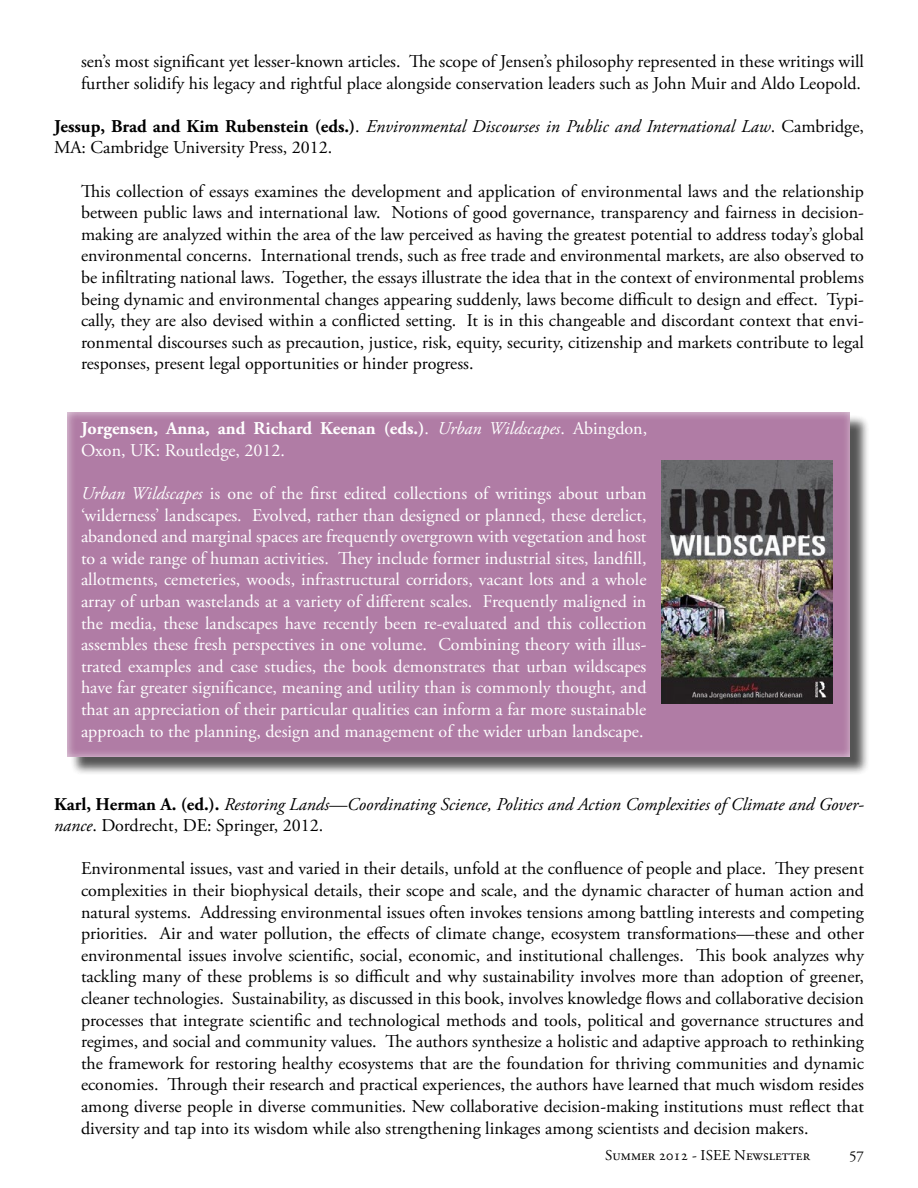
<style>
.page{position:relative;width:918px;height:1188px;background:#fff}
.page>*{position:absolute;margin:0;border:0;box-sizing:border-box;transform-origin:0 0}
.t1{font:18px/21.6px "Adobe Garamond Pro";letter-spacing:-.02em;color:#000;text-align:justify}
.t2{font:18px/21.6px "Adobe Garamond Pro";letter-spacing:-.115em;color:#fff;text-align:justify}
.t3{font:italic 18px/21.6px "Adobe Garamond Pro";color:#000}
.t4{font:700 18px/21.6px "Adobe Garamond Pro";color:#fff}
.t5{font:15px "Adobe Garamond Pro";color:#000}
.s1{font-weight:700;font-style:normal}
.s2{font-style:normal}
.s3{font-weight:400}
.s4{font-weight:400;font-style:italic}
.s5{font-style:italic}
</style>
<div class="page">
<div style="left:69px;top:414px;width:801px;height:362px;background:#000;opacity:.75"></div>
<div style="left:54px;top:400px;width:810px;height:358px;background:#fff;opacity:.75"></div>
<img style="left:662px;top:460px;width:171px;height:244px">
<p class="t1" style="left:81px;top:51px;width:784px">sen’s most significant yet lesser-known articles. The scope of Jensen’s philosophy represented in these writings will further solidify his legacy and rightful place alongside conservation leaders such as John Muir and Aldo Leopold.</p>
<p class="t3" style="left:54px;top:116px;width:811px"><span class="s1">Jessup, Brad and Kim Rubenstein (eds.)</span><span class="s2">.</span> Environmental Discourses in Public and International Law<span class="s2">. Cambridge,<br>MA: Cambridge University Press, 2012.</span></p>
<p class="t1" style="left:81px;top:181px;width:785px">This collection of essays examines the development and application of environmental laws and the relationship between public laws and international law. Notions of good governance, transparency and fairness in decision&shy;making are analyzed within the area of the law perceived as having the greatest potential to address today’s global environmental concerns. International trends, such as free trade and environmental markets, are also observed to be infiltrating national laws. Together, the essays illustrate the idea that in the context of environmental problems being dynamic and environmental changes appearing suddenly, laws become difficult to design and effect. Typi&shy;cally, they are also devised within a conflicted setting. It is in this changeable and discordant context that envi&shy;ronmental discourses such as precaution, justice, risk, equity, security, citizenship and markets contribute to legal responses, present legal opportunities or hinder progress.</p>
<p class="t4" style="left:81px;top:418px;width:568px">Jorgensen, Anna, and Richard Keenan (eds.)<span class="s3">.</span> <span class="s4">Urban Wildscapes</span><span class="s3">. Abingdon,<br>Oxon, UK: Routledge, 2012.</span></p>
<p class="t2" style="left:81px;top:483px;width:567px"><span class="s5">Urban Wildscapes</span> is one of the first edited collections of writings about urban ‘wilderness’ landscapes. Evolved, rather than designed or planned, these derelict, abandoned and marginal spaces are frequently overgrown with vegetation and host to a wide range of human activities. They include former industrial sites, landfill, allotments, cemeteries, woods, infrastructural corridors, vacant lots and a whole array of urban wastelands at a variety of different scales. Frequently maligned in the media, these landscapes have recently been re-evaluated and this collection assembles these fresh perspectives in one volume. Combining theory with illus&shy;trated examples and case studies, the book demonstrates that urban wildscapes have far greater significance, meaning and utility than is commonly thought, and that an appreciation of their particular qualities can inform a far more sustainable approach to the planning, design and management of the wider urban landscape.</p>
<p class="t3" style="left:54px;top:794px;width:811px"><span class="s1">Karl, Herman A. (ed.).</span> Restoring Lands—Coordinating Science, Politics and Action Complexities of Climate and Gover&shy;nance<span class="s2">. Dordrecht, DE: Springer, 2012.</span></p>
<p class="t1" style="left:81px;top:858px;width:785px">Environmental issues, vast and varied in their details, unfold at the confluence of people and place. They present complexities in their biophysical details, their scope and scale, and the dynamic character of human action and natural systems. Addressing environmental issues often invokes tensions among battling interests and competing priorities. Air and water pollution, the effects of climate change, ecosystem transformations—these and other environmental issues involve scientific, social, economic, and institutional challenges. This book analyzes why tackling many of these problems is so difficult and why sustainability involves more than adoption of greener, cleaner technologies. Sustainability, as discussed in this book, involves knowledge flows and collaborative decision processes that integrate scientific and technological methods and tools, political and governance structures and regimes, and social and community values. The authors synthesize a holistic and adaptive approach to rethinking the framework for restoring healthy ecosystems that are the foundation for thriving communities and dynamic economies. Through their research and practical experiences, the authors have learned that much wisdom resides among diverse people in diverse communities. New collaborative decision-making institutions must reflect that diversity and tap into its wisdom while also strengthening linkages among scientists and decision makers.</p>
<p class="t5" style="left:605px;top:1146px;width:206px">Summer 2012 - ISEE Newsletter</p>
<p class="t5" style="left:849px;top:1147px;width:16px">57</p>
</div>
